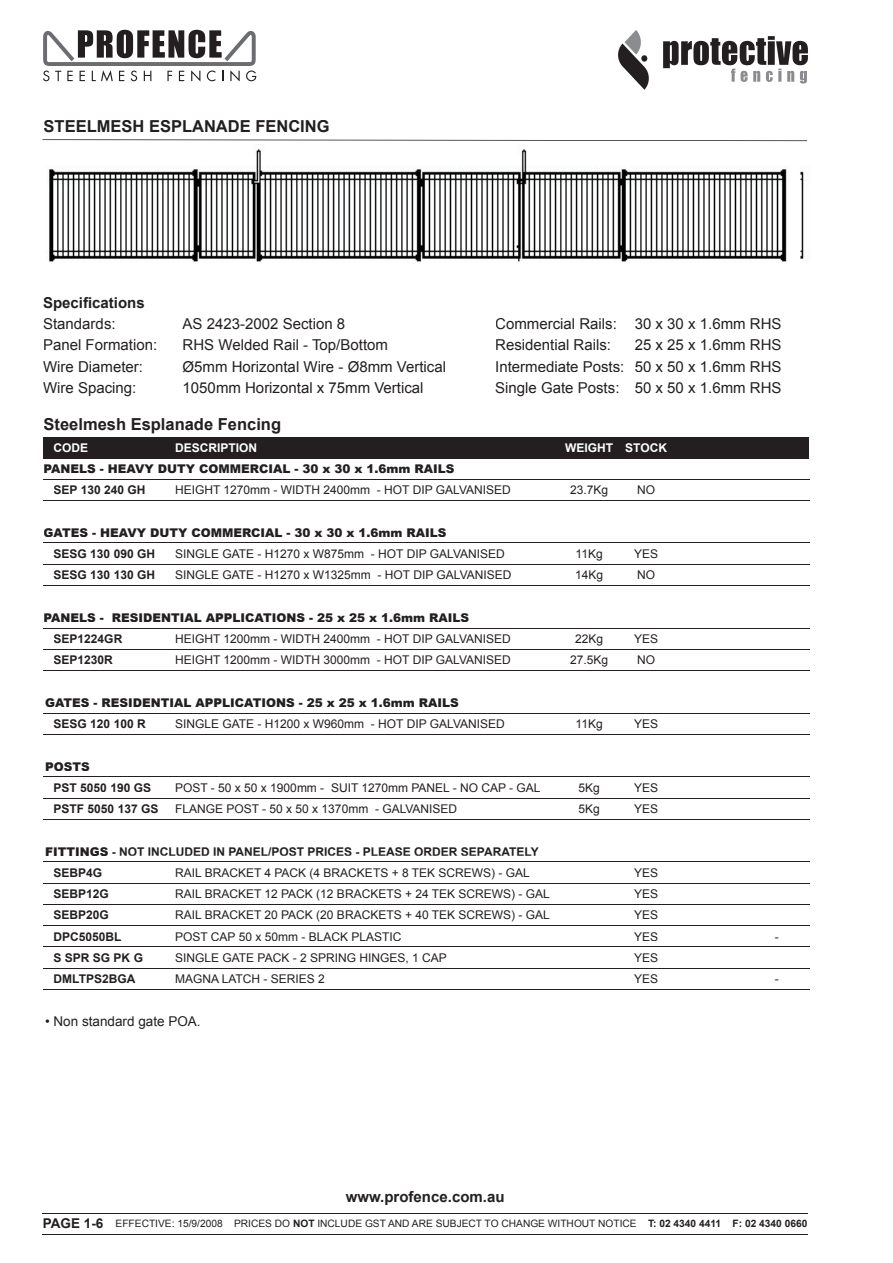
<style>
.page{position:relative;width:893px;height:1263px;background:#fff}
.page>*{position:absolute;margin:0;border:0;box-sizing:border-box;transform-origin:0 0}
.t1{font:700 16.5px "Arial";color:#231f20}
.t2{font:15px/21.3px "Arial";color:#231f20}
.t3{font:700 15px "Arial";color:#231f20}
.t4{font:13.5px "Arial";color:#231f20}
.t5{font:12px "Arial";color:#231f20}
.t6{font:700 12px/21.3px "Arial";color:#231f20}
.t7{font:900 12px "Arial";color:#231f20}
.t8{font:700 12px "Arial";color:#fff}
.t9{font:10.2px "Arial";color:#231f20}
.s1{font-weight:900}
.s2{font-weight:700;font-size:13.5px}
.s3{font-weight:700}
</style>
<div class="page">
<svg style="left:663px;top:36px;width:145px;height:48px"></svg>
<svg style="left:618px;top:30px;width:31px;height:60px"></svg>
<div style="left:641px;top:55px;width:6px;height:7px;background:#231f20;border-radius:50%"></div>
<hr style="left:42px;top:1213px;width:765px;height:1px;background:#231f20">
<hr style="left:42px;top:1234px;width:765px;height:1px;background:#231f20">
<img style="left:49px;top:149px;width:759px;height:113px">
<div style="left:43px;top:437px;width:765px;height:21px;background:#231f20"></div>
<hr style="left:43px;top:479px;width:767px;height:1px;background:#231f20">
<hr style="left:43px;top:500px;width:767px;height:1px;background:#231f20">
<hr style="left:43px;top:543px;width:767px;height:1px;background:#231f20">
<hr style="left:43px;top:564px;width:767px;height:1px;background:#231f20">
<hr style="left:43px;top:585px;width:767px;height:1px;background:#231f20">
<hr style="left:43px;top:628px;width:767px;height:1px;background:#231f20">
<hr style="left:43px;top:649px;width:767px;height:1px;background:#231f20">
<hr style="left:43px;top:670px;width:767px;height:1px;background:#231f20">
<svg style="left:43px;top:139px;width:764px;height:2px"></svg>
<hr style="left:43px;top:713px;width:767px;height:1px;background:#231f20">
<hr style="left:43px;top:734px;width:767px;height:1px;background:#231f20">
<hr style="left:43px;top:798px;width:767px;height:1px;background:#231f20">
<hr style="left:43px;top:819px;width:767px;height:1px;background:#231f20">
<hr style="left:43px;top:862px;width:767px;height:1px;background:#231f20">
<hr style="left:43px;top:883px;width:767px;height:1px;background:#231f20">
<hr style="left:43px;top:904px;width:767px;height:1px;background:#231f20">
<hr style="left:43px;top:925px;width:767px;height:1px;background:#231f20">
<svg style="left:43px;top:30px;width:213px;height:52px"></svg>
<hr style="left:43px;top:777px;width:767px;height:1px;background:#231f20">
<hr style="left:43px;top:947px;width:767px;height:1px;background:#231f20">
<hr style="left:43px;top:968px;width:767px;height:1px;background:#231f20">
<hr style="left:43px;top:989px;width:767px;height:1px;background:#231f20">
<h1 class="t1" style="left:44px;top:117px;width:288px">STEELMESH ESPLANADE FENCING</h1>
<p class="t3" style="left:43px;top:294px;width:103px">Specifications</p>
<p class="t2" style="left:43px;top:313px;width:74px">Standards:</p>
<p class="t2" style="left:183px;top:313px;width:164px">AS 2423-2002 Section 8</p>
<p class="t2" style="left:43px;top:334px;width:116px">Panel Formation:</p>
<p class="t2" style="left:183px;top:334px;width:207px">RHS Welded Rail - Top/Bottom</p>
<p class="t2" style="left:43px;top:356px;width:102px">Wire Diameter:</p>
<p class="t2" style="left:183px;top:356px;width:265px">Ø5mm Horizontal Wire - Ø8mm Vertical</p>
<p class="t2" style="left:43px;top:377px;width:95px">Wire Spacing:</p>
<p class="t2" style="left:183px;top:377px;width:242px">1050mm Horizontal x 75mm Vertical</p>
<p class="t2" style="left:495px;top:313px;width:288px">Commercial Rails: 30 x 30 x 1.6mm RHS<br>Residential Rails:</p>
<p class="t2" style="left:495px;top:334px;width:288px;text-align:justify;text-indent:140px">25 x 25 x 1.6mm RHS Intermediate Posts: 50 x 50 x 1.6mm RHS Single Gate Posts: 50 x 50 x 1.6mm RHS</p>
<h1 class="t1" style="left:44px;top:415px;width:239px">Steelmesh Esplanade Fencing</h1>
<p class="t8" style="left:54px;top:441px;width:36px">CODE</p>
<p class="t8" style="left:175px;top:441px;width:84px">DESCRIPTION</p>
<p class="t8" style="left:565px;top:441px;width:103px">WEIGHT STOCK</p>
<p class="t7" style="left:44px;top:462px;width:412px">PANELS - HEAVY DUTY COMMERCIAL - 30 x 30 x 1.6mm RAILS</p>
<p class="t6" style="left:54px;top:479px;width:93px">SEP 130 240 GH</p>
<p class="t5" style="left:175px;top:483px;width:337px">HEIGHT 1270mm - WIDTH 2400mm - HOT DIP GALVANISED</p>
<p class="t5" style="left:570px;top:483px;width:40px">23.7Kg</p>
<p class="t5" style="left:637px;top:483px;width:19px">NO</p>
<p class="t7" style="left:44px;top:526px;width:404px">GATES - HEAVY DUTY COMMERCIAL - 30 x 30 x 1.6mm RAILS</p>
<p class="t6" style="left:54px;top:543px;width:103px">SESG 130 090 GH</p>
<p class="t5" style="left:175px;top:547px;width:331px">SINGLE GATE - H1270 x W875mm - HOT DIP GALVANISED</p>
<p class="t5" style="left:576px;top:547px;width:29px">11Kg</p>
<p class="t5" style="left:634px;top:547px;width:26px">YES</p>
<p class="t6" style="left:54px;top:564px;width:103px">SESG 130 130 GH</p>
<p class="t5" style="left:175px;top:568px;width:338px">SINGLE GATE - H1270 x W1325mm - HOT DIP GALVANISED</p>
<p class="t5" style="left:575px;top:568px;width:30px">14Kg</p>
<p class="t5" style="left:637px;top:568px;width:19px">NO</p>
<p class="t7" style="left:44px;top:611px;width:427px">PANELS - RESIDENTIAL APPLICATIONS - 25 x 25 x 1.6mm RAILS</p>
<p class="t6" style="left:54px;top:628px;width:70px">SEP1224GR</p>
<p class="t5" style="left:175px;top:632px;width:337px">HEIGHT 1200mm - WIDTH 2400mm - HOT DIP GALVANISED</p>
<p class="t5" style="left:575px;top:632px;width:30px">22Kg</p>
<p class="t5" style="left:634px;top:632px;width:26px">YES</p>
<p class="t6" style="left:54px;top:649px;width:61px">SEP1230R</p>
<p class="t5" style="left:175px;top:653px;width:337px">HEIGHT 1200mm - WIDTH 3000mm - HOT DIP GALVANISED</p>
<p class="t5" style="left:570px;top:653px;width:40px">27.5Kg</p>
<p class="t5" style="left:637px;top:653px;width:19px">NO</p>
<p class="t7" style="left:45px;top:696px;width:415px">GATES - RESIDENTIAL APPLICATIONS - 25 x 25 x 1.6mm RAILS</p>
<p class="t6" style="left:54px;top:713px;width:94px">SESG 120 100 R</p>
<p class="t5" style="left:175px;top:717px;width:331px">SINGLE GATE - H1200 x W960mm - HOT DIP GALVANISED</p>
<p class="t5" style="left:576px;top:717px;width:29px">11Kg</p>
<p class="t5" style="left:634px;top:717px;width:26px">YES</p>
<p class="t7" style="left:45px;top:760px;width:46px">POSTS</p>
<p class="t6" style="left:54px;top:777px;width:99px">PST 5050 190 GS</p>
<p class="t5" style="left:175px;top:781px;width:367px">POST - 50 x 50 x 1900mm - SUIT 1270mm PANEL - NO CAP - GAL</p>
<p class="t5" style="left:578px;top:781px;width:23px">5Kg</p>
<p class="t5" style="left:634px;top:781px;width:26px">YES</p>
<p class="t6" style="left:54px;top:798px;width:106px">PSTF 5050 137 GS</p>
<p class="t5" style="left:175px;top:802px;width:284px">FLANGE POST - 50 x 50 x 1370mm - GALVANISED</p>
<p class="t5" style="left:578px;top:802px;width:23px">5Kg</p>
<p class="t5" style="left:634px;top:802px;width:26px">YES</p>
<p class="t6" style="left:54px;top:841px;width:487px;text-indent:-9px"><span class="s1">FITTINGS</span> - NOT INCLUDED IN PANEL/POST PRICES - PLEASE ORDER SEPARATELY<br>SEBP4G</p>
<p class="t5" style="left:175px;top:866px;width:356px">RAIL BRACKET 4 PACK (4 BRACKETS + 8 TEK SCREWS) - GAL</p>
<p class="t5" style="left:634px;top:866px;width:26px">YES</p>
<p class="t6" style="left:54px;top:883px;width:57px">SEBP12G</p>
<p class="t5" style="left:175px;top:887px;width:376px">RAIL BRACKET 12 PACK (12 BRACKETS + 24 TEK SCREWS) - GAL</p>
<p class="t5" style="left:634px;top:887px;width:26px">YES</p>
<p class="t6" style="left:54px;top:904px;width:57px">SEBP20G</p>
<p class="t5" style="left:175px;top:908px;width:376px">RAIL BRACKET 20 PACK (20 BRACKETS + 40 TEK SCREWS) - GAL</p>
<p class="t5" style="left:634px;top:908px;width:26px">YES</p>
<p class="t6" style="left:54px;top:926px;width:70px">DPC5050BL</p>
<p class="t5" style="left:175px;top:930px;width:228px">POST CAP 50 x 50mm - BLACK PLASTIC</p>
<p class="t5" style="left:634px;top:930px;width:26px">YES</p>
<p class="t5" style="left:775px;top:930px;width:5px">-</p>
<p class="t6" style="left:54px;top:947px;width:91px">S SPR SG PK G</p>
<p class="t5" style="left:175px;top:951px;width:273px">SINGLE GATE PACK - 2 SPRING HINGES, 1 CAP</p>
<p class="t5" style="left:634px;top:951px;width:26px">YES</p>
<p class="t6" style="left:54px;top:968px;width:83px">DMLTPS2BGA</p>
<p class="t5" style="left:175px;top:972px;width:151px">MAGNA LATCH - SERIES 2</p>
<p class="t5" style="left:634px;top:972px;width:26px">YES</p>
<p class="t5" style="left:775px;top:972px;width:5px">-</p>
<p class="t4" style="left:45px;top:1013px;width:157px">• Non standard gate POA.</p>
<p class="t3" style="left:346px;top:1188px;width:160px">www.profence.com.au</p>
<p class="t9" style="left:43px;top:1218px;width:766px"><span class="s2">PAGE 1-6</span> EFFECTIVE: 15/9/2008 PRICES DO <span class="s3">NOT</span> INCLUDE GST AND ARE SUBJECT TO CHANGE WITHOUT NOTICE <span class="s3">T: 02 4340 4411 F: 02 4340 0660</span></p>
</div>
